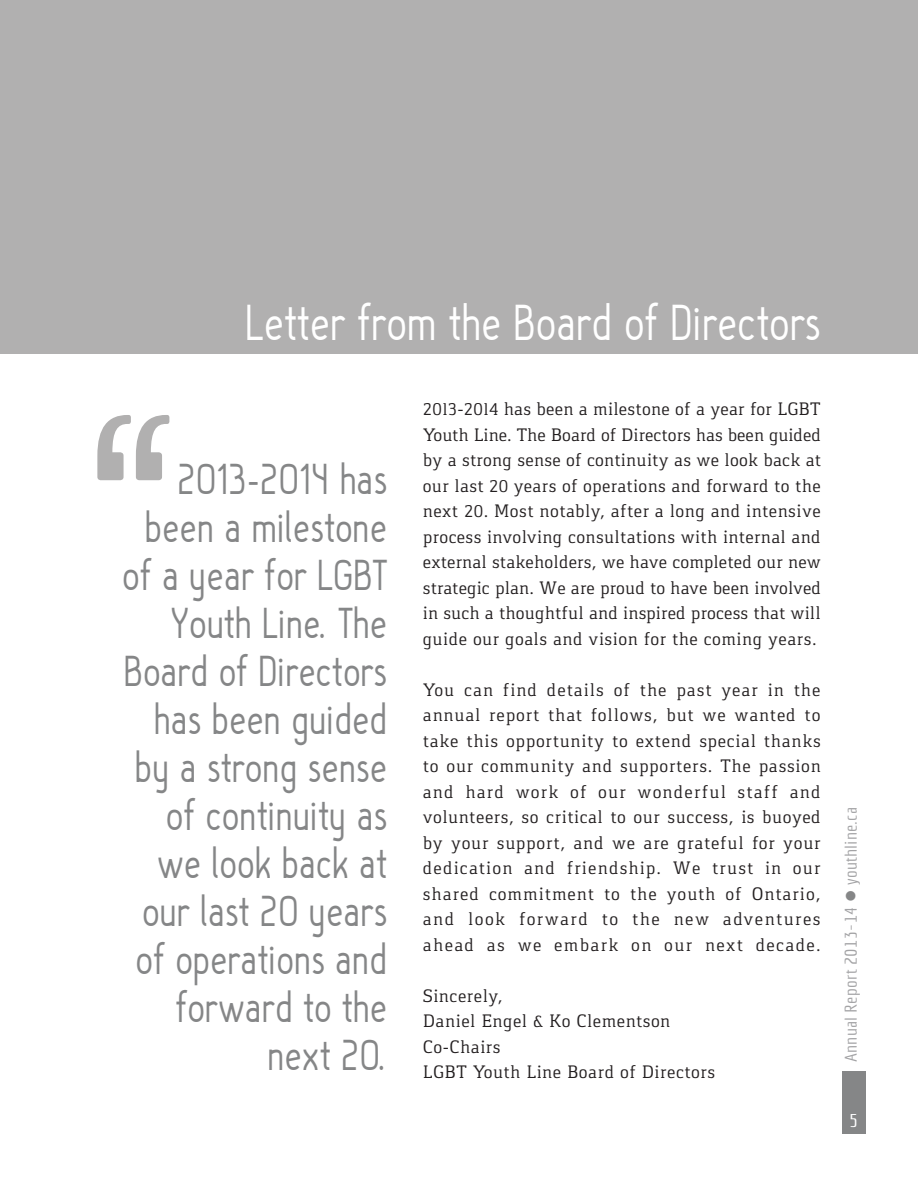
<style>
.page{position:relative;width:918px;height:1188px;background:#fff}
.page>*{position:absolute;margin:0;border:0;box-sizing:border-box;transform-origin:0 0}
.t1{font:300 558px "Melbourne";color:#b1b0b0}
.t2{font:52.5px "Hallo Sans";letter-spacing:.005em;color:#fff;scale:.9 1}
.t3{font:45px/48px "Hallo Sans";letter-spacing:.005em;color:#858687;text-align:right;scale:.9 1}
.t4{font:18.75px/25.5px "Gaspar";letter-spacing:.025em;color:#231f20;text-align:justify}
.t5{font:18px "Economica";color:#fff;scale:1.25 1}
.t6{font:16.5px "Economica";letter-spacing:.01em;color:#a3a3a5;scale:1.25 1}
.s1{color:#858687}
</style>
<div class="page">
<div style="left:842px;top:1071px;width:24px;height:63px;background:#858687"></div>
<div style="left:0;top:0;width:918px;height:353px;background:#b1b0b0"></div>
<h2 class="t2" style="left:245px;top:296px;width:641px">Letter from the Board of Directors</h2>
<h1 class="t1" style="left:76px;top:345px;width:82px">‘</h1>
<h3 class="t3" style="left:122px;top:456px;width:296px">2013-2014 has been a milestone of a year for LGBT<br>Youth Line. The<br>Board of Directors has been guided by a strong sense of continuity as we look back at our last 20 years of operations and forward to the next 20.</h3>
<p class="t4" style="left:423px;top:396px;width:400px">2013-2014 has been a milestone of a year for LGBT Youth Line. The Board of Directors has been guided by a strong sense of continuity as we look back at our last 20 years of operations and forward to the next 20. Most notably, after a long and intensive process involving consultations with internal and external stakeholders, we have completed our new strategic plan. We are proud to have been involved in such a thoughtful and inspired process that will guide our goals and vision for the coming years.</p>
<p class="t4" style="left:423px;top:677px;width:400px">You can find details of the past year in the annual report that follows, but we wanted to take this opportunity to extend special thanks to our community and supporters. The passion and hard work of our wonderful staff and volunteers, so critical to our success, is buoyed by your support, and we are grateful for your dedication and friendship. We trust in our shared commitment to the youth of Ontario, and look forward to the new adventures ahead as we embark on our next decade.</p>
<p class="t4" style="left:423px;top:983px;width:294px;text-align:left">Sincerely,<br>Daniel Engel &amp; Ko Clementson<br>Co-Chairs<br>LGBT Youth Line Board of Directors</p>
<p class="t6" style="left:842px;top:1062px;width:205px;rotate:-90deg">Annual Report 2013-14 <span class="s1">●</span> youthline.ca</p>
<p class="t5" style="left:850px;top:1111px;width:9px">5</p>
</div>
